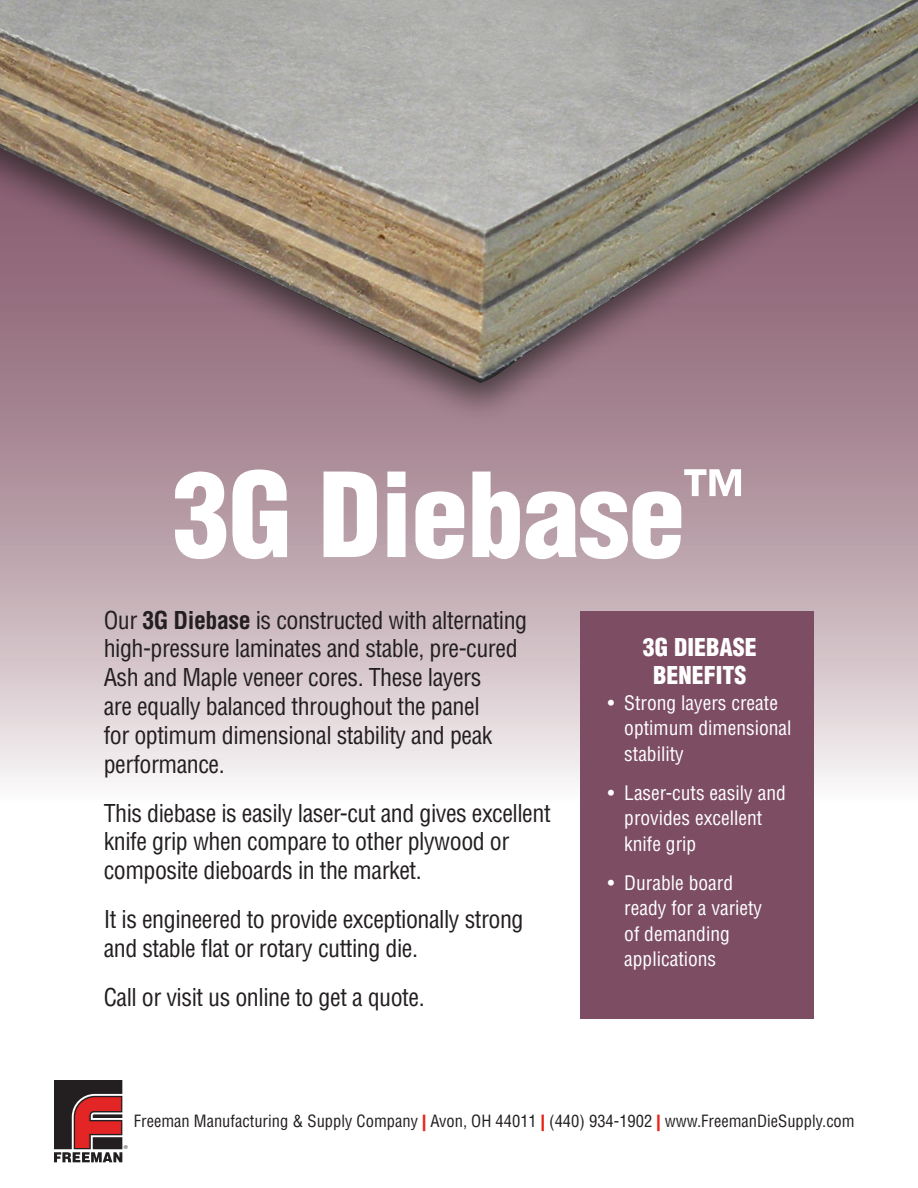
<style>
.page{position:relative;width:918px;height:1188px;background:#fff}
.page>*{position:absolute;margin:0;border:0;box-sizing:border-box;transform-origin:0 0}
.t1{font:900 condensed 114px "Helvetica LT Std";letter-spacing:-.01em;color:#fff}
.t2{font:condensed 24px/28.8px "Helvetica LT Std";letter-spacing:-.02em;color:#231f20}
.t3{font:900 condensed 24px/28.8px "Helvetica LT Std";color:#fff;text-align:center}
.t4{font:condensed 19.5px/25.5px "Helvetica LT Std";color:#fff}
.t5{font:condensed 16.5px "Helvetica LT Std";color:#231f20}
.t6{font:5.4px "Helvetica";color:#231f20}
.s1{font-weight:700}
.s2{font-weight:900;color:#e72419}
</style>
<div class="page">
<svg style="left:0;top:426px;width:918px;height:354px;background:#c6b2b9"></svg>
<svg style="left:54px;top:1080px;width:68px;height:82px;background:#764141"></svg>
<div style="left:580px;top:611px;width:234px;height:408px;background:#7d4d64"></div>
<div style="left:0;top:0;width:918px;height:426px;background:#a3828f"></div>
<img style="left:0;top:0;width:918px;height:383px">
<p class="t1" style="left:173px;top:443px;width:570px">3G Diebase<sup>™</sup></p>
<p class="t2" style="left:104px;top:605px;width:425px">Our <span class="s1">3G Diebase</span> is constructed with alternating high-pressure laminates and stable, pre-cured Ash and Maple veneer cores. These layers<br>are equally balanced throughout the panel<br>for optimum dimensional stability and peak performance.</p>
<p class="t2" style="left:104px;top:798px;width:448px">This diebase is easily laser-cut and gives excellent knife grip when compare to other plywood or composite dieboards in the market.</p>
<p class="t2" style="left:104px;top:905px;width:421px">It is engineered to provide exceptionally strong and stable flat or rotary cutting die.</p>
<p class="t2" style="left:104px;top:983px;width:322px">Call or visit us online to get a quote.</p>
<p class="t3" style="left:643px;top:632px;width:116px">3G DIEBASE<br>BENEFITS</p>
<p class="t4" style="left:624px;top:690px;width:169px;text-indent:-16px">• Strong layers create optimum dimensional stability</p>
<p class="t4" style="left:624px;top:780px;width:163px;text-indent:-16px">• Laser-cuts easily and provides excellent knife grip</p>
<p class="t4" style="left:624px;top:870px;width:140px;text-indent:-16px">• Durable board ready for a variety of demanding applications</p>
<p class="t5" style="left:134px;top:1111px;width:722px">Freeman Manufacturing &amp; Supply Company <span class="s2">|</span> Avon, OH 44011 <span class="s2">|</span> (440) 934-1902 <span class="s2">|</span> www.FreemanDieSupply.com</p>
<p class="t6" style="left:124px;top:1143px;width:5px">®</p>
</div>
